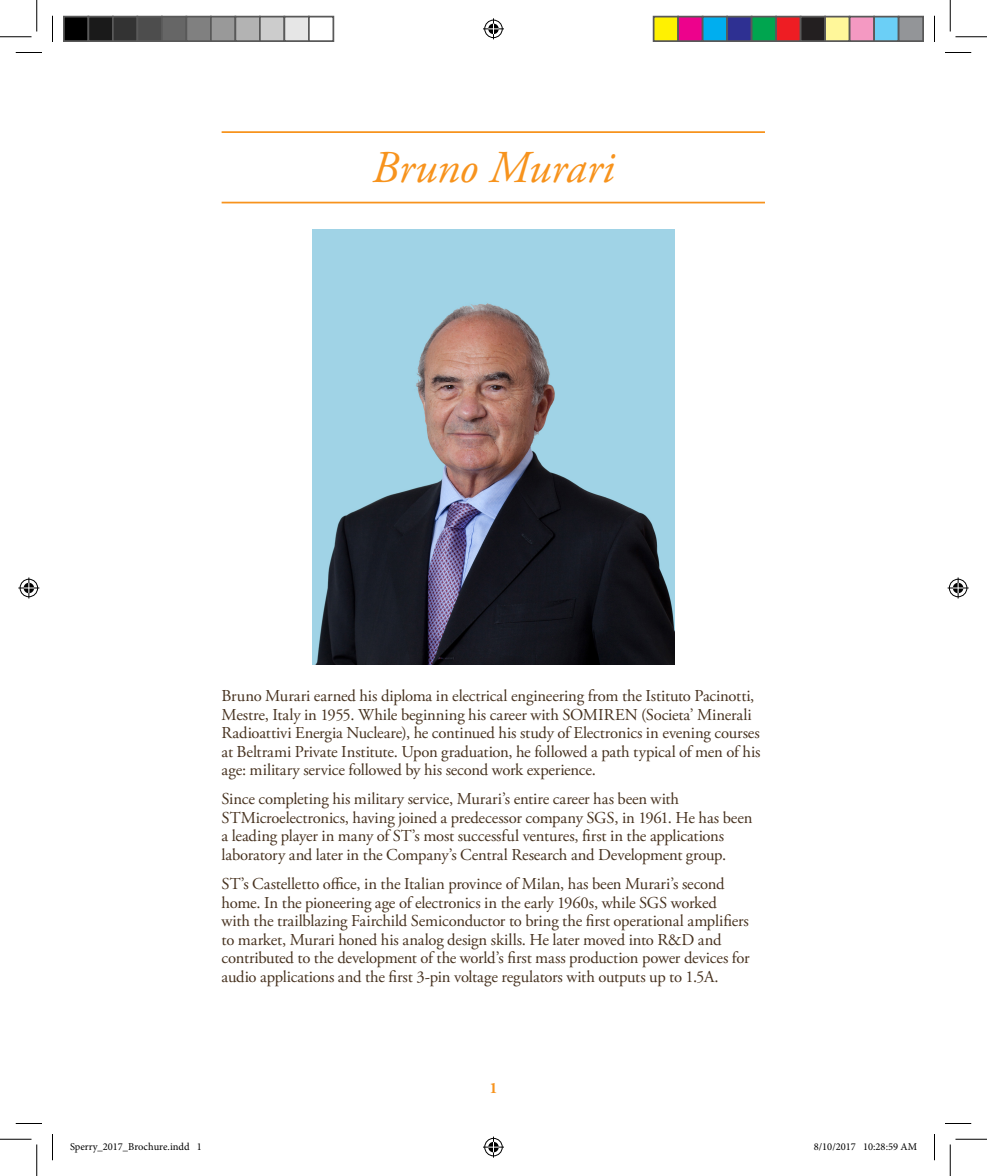
<style>
.page{position:relative;width:987px;height:1176px;background:#fff}
.page>*{position:absolute;margin:0;border:0;box-sizing:border-box;transform-origin:0 0}
.t1{font:italic 45.5px "Adobe Garamond Pro";color:#f7931d}
.t2{font:16.62px/18.6px "Adobe Garamond Pro";letter-spacing:-.01em;color:#46311e}
.t3{font:700 15.75px "Adobe Garamond Pro";color:#f7931d}
.t4{font:10.5px "Minion Pro";color:#000}
</style>
<div class="page">
<hr style="left:222px;top:131px;width:543px;height:2px;background:#f7931d">
<hr style="left:222px;top:202px;width:543px;height:1px;background:#f7931d">
<img style="left:312px;top:229px;width:362px;height:436px">
<svg style="left:16px;top:52px;width:26px;height:1px"></svg>
<svg style="left:945px;top:52px;width:26px;height:1px"></svg>
<svg style="left:16px;top:1123px;width:26px;height:1px"></svg>
<svg style="left:945px;top:1123px;width:26px;height:1px"></svg>
<svg style="left:52px;top:16px;width:1px;height:26px"></svg>
<svg style="left:52px;top:1134px;width:1px;height:26px"></svg>
<svg style="left:934px;top:16px;width:1px;height:26px"></svg>
<svg style="left:934px;top:1134px;width:1px;height:26px"></svg>
<hr style="left:0;top:36px;width:32px;height:1px;background:#000">
<hr style="left:956px;top:36px;width:31px;height:1px;background:#000">
<hr style="left:0;top:1139px;width:32px;height:1px;background:#000">
<hr style="left:956px;top:1139px;width:31px;height:1px;background:#000">
<hr style="left:36px;top:0;width:1px;height:32px;background:#000">
<hr style="left:36px;top:1144px;width:1px;height:32px;background:#000">
<hr style="left:950px;top:0;width:1px;height:32px;background:#000">
<hr style="left:950px;top:1144px;width:1px;height:32px;background:#000">
<svg style="left:483px;top:18px;width:21px;height:21px"></svg>
<svg style="left:483px;top:1137px;width:21px;height:21px"></svg>
<svg style="left:18px;top:578px;width:21px;height:20px"></svg>
<svg style="left:948px;top:578px;width:21px;height:20px"></svg>
<div style="left:64px;top:17px;width:24px;height:24px;background:#000"></div>
<div style="left:63px;top:16px;width:26px;height:26px;border:2px solid #595959"></div>
<div style="left:88px;top:17px;width:25px;height:24px;background:#1a1a1a"></div>
<div style="left:88px;top:16px;width:26px;height:26px;border:2px solid #595959"></div>
<div style="left:113px;top:17px;width:24px;height:24px;background:#333"></div>
<div style="left:112px;top:16px;width:26px;height:26px;border:2px solid #595959"></div>
<div style="left:137px;top:17px;width:25px;height:24px;background:#4d4d4d"></div>
<div style="left:136px;top:16px;width:27px;height:26px;border:2px solid #595959"></div>
<div style="left:162px;top:17px;width:24px;height:24px;background:#666"></div>
<div style="left:161px;top:16px;width:26px;height:26px;border:2px solid #595959"></div>
<div style="left:186px;top:17px;width:25px;height:24px;background:#808080"></div>
<div style="left:186px;top:16px;width:26px;height:26px;border:2px solid #595959"></div>
<div style="left:211px;top:17px;width:24px;height:24px;background:#999"></div>
<div style="left:210px;top:16px;width:26px;height:26px;border:2px solid #595959"></div>
<div style="left:235px;top:17px;width:25px;height:24px;background:#b3b3b3"></div>
<div style="left:234px;top:16px;width:27px;height:26px;border:2px solid #595959"></div>
<div style="left:260px;top:17px;width:24px;height:24px;background:#ccc"></div>
<div style="left:259px;top:16px;width:26px;height:26px;border:2px solid #595959"></div>
<div style="left:284px;top:17px;width:25px;height:24px;background:#e6e6e6"></div>
<div style="left:284px;top:16px;width:26px;height:26px;border:2px solid #595959"></div>
<div style="left:308px;top:16px;width:26px;height:26px;border:2px solid #595959"></div>
<div style="left:654px;top:17px;width:24px;height:24px;background:#fff101"></div>
<div style="left:653px;top:16px;width:26px;height:26px;border:2px solid #595959"></div>
<div style="left:678px;top:17px;width:25px;height:24px;background:#ed028c"></div>
<div style="left:677px;top:16px;width:27px;height:26px;border:2px solid #595959"></div>
<div style="left:703px;top:17px;width:24px;height:24px;background:#00aeef"></div>
<div style="left:702px;top:16px;width:26px;height:26px;border:2px solid #595959"></div>
<div style="left:727px;top:17px;width:25px;height:24px;background:#2e3092"></div>
<div style="left:726px;top:16px;width:26px;height:26px;border:2px solid #595959"></div>
<div style="left:752px;top:17px;width:24px;height:24px;background:#00a54f"></div>
<div style="left:751px;top:16px;width:26px;height:26px;border:2px solid #595959"></div>
<div style="left:776px;top:17px;width:25px;height:24px;background:#ee1d23"></div>
<div style="left:775px;top:16px;width:27px;height:26px;border:2px solid #595959"></div>
<div style="left:801px;top:17px;width:24px;height:24px;background:#231f20"></div>
<div style="left:800px;top:16px;width:26px;height:26px;border:2px solid #595959"></div>
<div style="left:825px;top:17px;width:25px;height:24px;background:#fff79a"></div>
<div style="left:824px;top:16px;width:26px;height:26px;border:2px solid #595959"></div>
<div style="left:850px;top:17px;width:24px;height:24px;background:#f499c2"></div>
<div style="left:849px;top:16px;width:26px;height:26px;border:2px solid #595959"></div>
<div style="left:874px;top:17px;width:25px;height:24px;background:#6bcff6"></div>
<div style="left:873px;top:16px;width:27px;height:26px;border:2px solid #595959"></div>
<div style="left:899px;top:17px;width:24px;height:24px;background:#939598"></div>
<div style="left:898px;top:16px;width:26px;height:26px;border:2px solid #595959"></div>
<h1 class="t1" style="left:372px;top:140px;width:244px">Bruno Murari</h1>
<p class="t2" style="left:222px;top:687px;width:540px">Bruno Murari earned his diploma in electrical engineering from the Istituto Pacinotti, Mestre, Italy in 1955. While beginning his career with SOMIREN (Societa’ Minerali Radioattivi Energia Nucleare), he continued his study of Electronics in evening courses at Beltrami Private Institute. Upon graduation, he followed a path typical of men of his age: military service followed by his second work experience.</p>
<p class="t2" style="left:222px;top:790px;width:532px">Since completing his military service, Murari’s entire career has been with STMicroelectronics, having joined a predecessor company SGS, in 1961. He has been a leading player in many of ST’s most successful ventures, first in the applications laboratory and later in the Company’s Central Research and Development group.</p>
<p class="t2" style="left:222px;top:875px;width:530px">ST’s Castelletto office, in the Italian province of Milan, has been Murari’s second home. In the pioneering age of electronics in the early 1960s, while SGS worked<br>with the trailblazing Fairchild Semiconductor to bring the first operational amplifiers to market, Murari honed his analog design skills. He later moved into R&amp;D and contributed to the development of the world’s first mass production power devices for audio applications and the first 3-pin voltage regulators with outputs up to 1.5A.</p>
<p class="t3" style="left:489px;top:1079px;width:10px">1</p>
<p class="t4" style="left:70px;top:1139px;width:133px">Sperry_2017_Brochure.indd 1</p>
<p class="t4" style="left:814px;top:1139px;width:105px">8/10/2017 10:28:59 AM</p>
</div>
